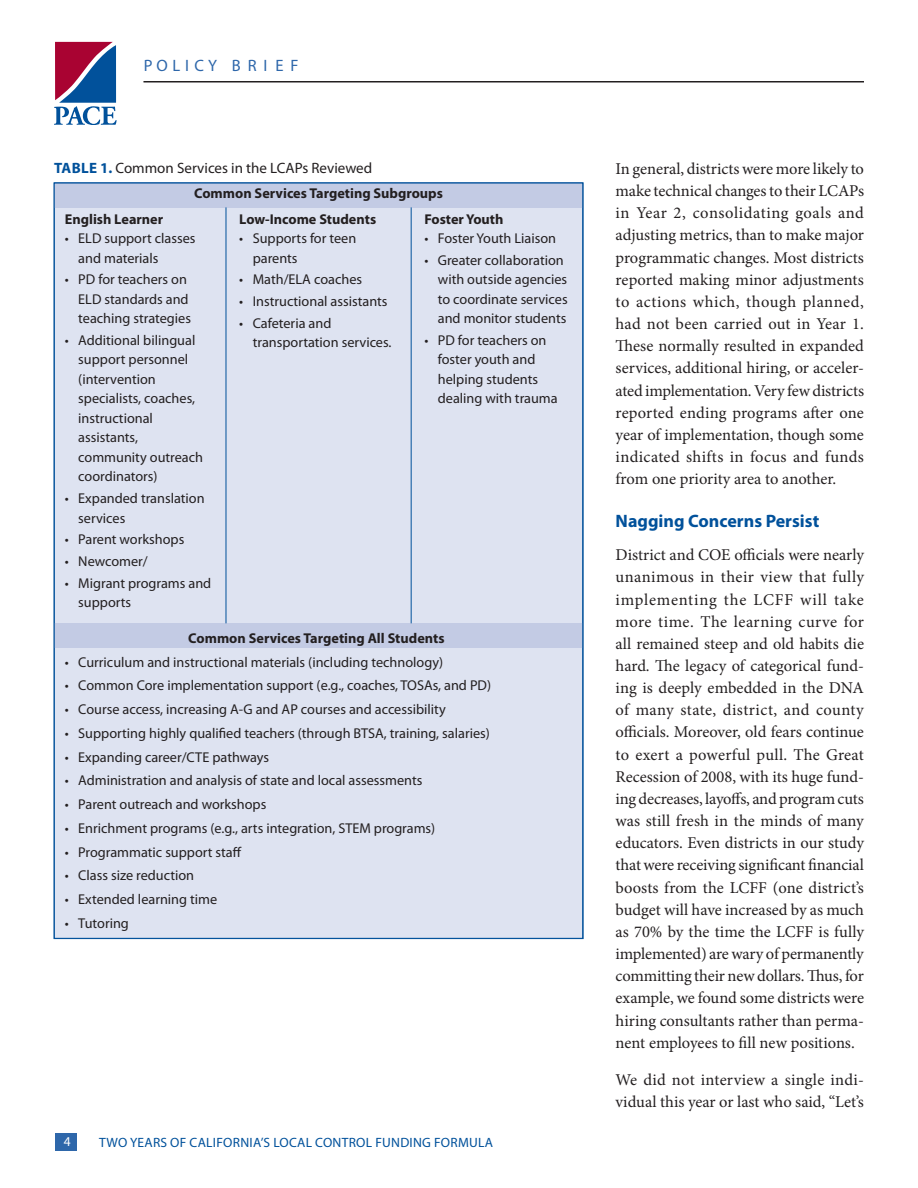
<style>
.page{position:relative;width:918px;height:1188px;background:#fff}
.page>*{position:absolute;margin:0;border:0;box-sizing:border-box;transform-origin:0 0}
.t1{font:700 18px "Myriad Pro";color:#01519b}
.t2{font:16.5px/22.2px "Minion Pro";letter-spacing:.005em;color:#231f20;text-align:justify}
.t3{font:16.5px "Myriad Pro";letter-spacing:.28em;color:#2e67aa}
.t4{font:15px "Myriad Pro";color:#231f20}
.t5{font:14.25px/19.5px "Myriad Pro";color:#231f20}
.t6{font:700 14.25px "Myriad Pro";color:#231f20}
.t7{font:13.5px "Myriad Pro";letter-spacing:.02em;color:#01519b}
.t8{font:13.5px "Myriad Pro";color:#fff}
.s1{font-weight:700;color:#01519b}
</style>
<div class="page">
<div style="left:54px;top:183px;width:529px;height:756px;background:#dee3f1"></div>
<div style="left:54px;top:183px;width:529px;height:24px;background:#c3cbe4"></div>
<div style="left:54px;top:623px;width:529px;height:25px;background:#c3cbe4"></div>
<hr style="left:226px;top:207px;width:1px;height:416px;background:#01519b">
<hr style="left:411px;top:207px;width:1px;height:416px;background:#01519b">
<div style="left:56px;top:1133px;width:21px;height:17px;background:#2e67aa"></div>
<hr style="left:143px;top:81px;width:721px;height:1px;background:#231f20">
<svg style="left:54px;top:42px;width:63px;height:83px"></svg>
<p class="t3" style="left:144px;top:56px;width:156px">POLICY BRI E F</p>
<p class="t4" style="left:54px;top:160px;width:320px"><span class="s1">Table 1.</span> Common Services in the LCAPs Reviewed</p>
<p class="t6" style="left:194px;top:185px;width:250px">Common Services Targeting Subgroups</p>
<p class="t6" style="left:65px;top:211px;width:100px">English Learner</p>
<p class="t5" style="left:78px;top:229px;width:119px;text-indent:-13px">• ELD support classes and materials</p>
<p class="t5" style="left:78px;top:270px;width:114px;text-indent:-13px">• PD for teachers on<br>ELD standards and teaching strategies</p>
<p class="t5" style="left:78px;top:331px;width:126px;text-indent:-13px">• Additional bilingual support personnel (intervention specialists, coaches, instructional assistants, community outreach coordinators)</p>
<p class="t5" style="left:78px;top:489px;width:128px;text-indent:-13px">• Expanded translation services</p>
<p class="t5" style="left:65px;top:530px;width:121px">• Parent workshops</p>
<p class="t5" style="left:65px;top:552px;width:85px">• Newcomer/</p>
<p class="t5" style="left:78px;top:573px;width:135px;text-indent:-13px">• Migrant programs and supports</p>
<p class="t6" style="left:239px;top:211px;width:138px">Low-Income Students</p>
<p class="t5" style="left:253px;top:229px;width:105px;text-indent:-13px">• Supports for teen parents</p>
<p class="t5" style="left:239px;top:270px;width:124px">• Math/ELA coaches</p>
<p class="t5" style="left:239px;top:292px;width:150px">• Instructional assistants</p>
<p class="t5" style="left:253px;top:313px;width:140px;text-indent:-13px">• Cafeteria and transportation services.</p>
<p class="t6" style="left:424px;top:211px;width:81px">Foster Youth</p>
<p class="t5" style="left:424px;top:229px;width:133px">• Foster Youth Liaison</p>
<p class="t5" style="left:438px;top:250px;width:131px;text-indent:-13px">• Greater collaboration with outside agencies to coordinate services and monitor students</p>
<p class="t5" style="left:438px;top:331px;width:121px;text-indent:-13px">• PD for teachers on foster youth and helping students dealing with trauma</p>
<p class="t6" style="left:188px;top:630px;width:258px">Common Services Targeting All Students</p>
<p class="t5" style="left:65px;top:652px;width:380px">• Curriculum and instructional materials (including technology)</p>
<p class="t5" style="left:65px;top:676px;width:428px">• Common Core implementation support (e.g., coaches, TOSAs, and PD)</p>
<p class="t5" style="left:65px;top:700px;width:382px">• Course access, increasing A-G and AP courses and accessibility</p>
<p class="t5" style="left:65px;top:724px;width:427px">• Supporting highly qualified teachers (through BTSA, training, salaries)</p>
<p class="t5" style="left:65px;top:747px;width:206px">• Expanding career/CTE pathways</p>
<p class="t5" style="left:65px;top:771px;width:359px">• Administration and analysis of state and local assessments</p>
<p class="t5" style="left:65px;top:795px;width:203px">• Parent outreach and workshops</p>
<p class="t5" style="left:65px;top:819px;width:372px">• Enrichment programs (e.g., arts integration, STEM programs)</p>
<p class="t5" style="left:65px;top:842px;width:178px">• Programmatic support staff</p>
<p class="t5" style="left:65px;top:866px;width:131px">• Class size reduction</p>
<p class="t5" style="left:65px;top:890px;width:154px">• Extended learning time</p>
<p class="t5" style="left:65px;top:914px;width:66px">• Tutoring</p>
<p class="t8" style="left:64px;top:1134px;width:8px">4</p>
<p class="t7" style="left:99px;top:1135px;width:47px">Two Years</p>
<p class="t7" style="left:170px;top:1135px;width:36px">of California</p>
<p class="t7" style="left:261px;top:1135px;width:28px">’s Local</p>
<p class="t7" style="left:315px;top:1135px;width:17px">Control</p>
<p class="t7" style="left:375px;top:1135px;width:16px">Funding</p>
<p class="t7" style="left:434px;top:1135px;width:17px">Formula</p>
<p class="t2" style="left:616px;top:158px;width:250px">In general, districts were more likely to make technical changes to their LCAPs in Year 2, consolidating goals and adjusting metrics, than to make major programmatic changes. Most districts reported making minor adjustments to actions which, though planned, had not been carried out in Year 1.<br>These normally resulted in expanded services, additional hiring, or acceler&shy;ated implementation. Very few districts reported ending programs after one year of implementation, though some indicated shifts in focus and funds from one priority area to another.</p>
<p class="t1" style="left:616px;top:511px;width:205px">Nagging Concerns Persist</p>
<p class="t2" style="left:616px;top:544px;width:250px">District and COE officials were nearly unanimous in their view that fully implementing the LCFF will take more time. The learning curve for all remained steep and old habits die hard. The legacy of categorical fund&shy;ing is deeply embedded in the DNA of many state, district, and county officials. Moreover, old fears continue to exert a powerful pull. The Great Recession of 2008, with its huge fund&shy;ing decreases, layoffs, and program cuts was still fresh in the minds of many educators. Even districts in our study that were receiving significant financial boosts from the LCFF (one district’s budget will have increased by as much as 70% by the time the LCFF is fully implemented) are wary of permanently committing their new dollars. Thus, for example, we found some districts were hiring consultants rather than perma&shy;nent employees to fill new positions.</p>
<p class="t2" style="left:616px;top:1069px;width:250px">We did not interview a single indi&shy;vidual this year or last who said, “Let’s</p>
</div>
